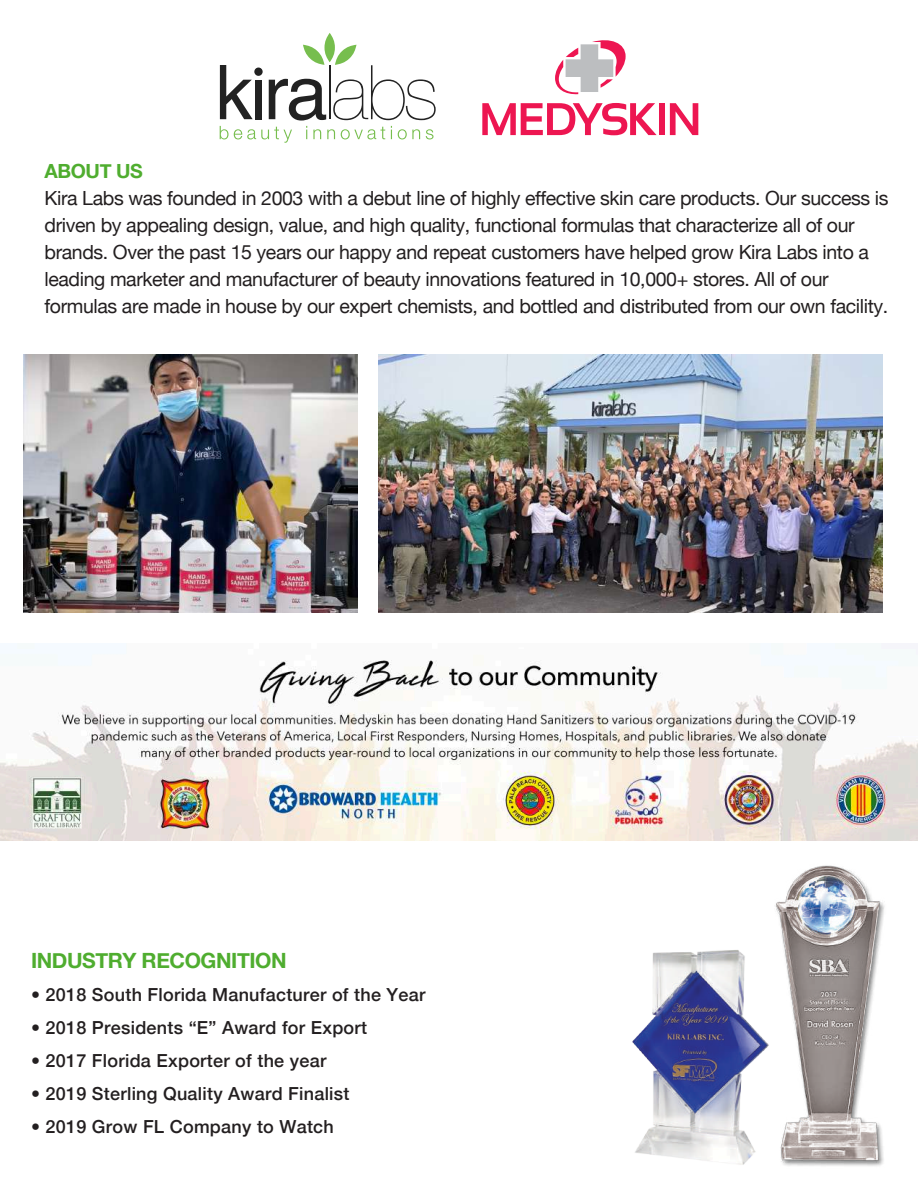
<style>
.page{position:relative;width:918px;height:1188px;background:#fff}
.page>*{position:absolute;margin:0;border:0;box-sizing:border-box;transform-origin:0 0}
.t1{font:700 21px "Helvetica Neue";letter-spacing:-.02em;color:#4fad2f}
.t2{font:19.5px/27px "Helvetica Neue";letter-spacing:-.02em;color:#231f20}
.t3{font:700 19.5px "Helvetica Neue";letter-spacing:-.02em;color:#4fad2f}
.t4{font:500 18px "Helvetica Neue";letter-spacing:.015em;color:#231f20}
</style>
<div class="page">
<img style="left:0;top:660px;width:918px;height:180px">
<img style="left:632px;top:950px;width:137px;height:215px">
<img style="left:775px;top:865px;width:110px;height:301px">
<svg style="left:325px;top:33px;width:10px;height:29px"></svg>
<svg style="left:220px;top:45px;width:216px;height:98px"></svg>
<img style="left:378px;top:354px;width:505px;height:258px">
<img style="left:24px;top:355px;width:333px;height:257px">
<svg style="left:482px;top:103px;width:175px;height:32px"></svg>
<div style="left:659px;top:103px;width:6px;height:32px;background:#ed1651"></div>
<svg style="left:670px;top:103px;width:28px;height:32px"></svg>
<svg style="left:555px;top:40px;width:71px;height:55px"></svg>
<p class="t3" style="left:45px;top:156px;width:100px">ABOUT US</p>
<p class="t2" style="left:45px;top:186px;width:846px">Kira Labs was founded in 2003 with a debut line of highly effective skin care products. Our success is driven by appealing design, value, and high quality, functional formulas that characterize all of our brands. Over the past 15 years our happy and repeat customers have helped grow Kira Labs into a leading marketer and manufacturer of beauty innovations featured in 10,000+ stores. All of our formulas are made in house by our expert chemists, and bottled and distributed from our own facility.</p>
<p class="t1" style="left:31px;top:944px;width:257px">INDUSTRY RECOGNITION</p>
<p class="t4" style="left:31px;top:980px;width:396px">• 2018 South Florida Manufacturer of the Year</p>
<p class="t4" style="left:31px;top:1013px;width:338px">• 2018 Presidents “E” Award for Export</p>
<p class="t4" style="left:31px;top:1046px;width:297px">• 2017 Florida Exporter of the year</p>
<p class="t4" style="left:31px;top:1079px;width:320px">• 2019 Sterling Quality Award Finalist</p>
<p class="t4" style="left:31px;top:1112px;width:304px">• 2019 Grow FL Company to Watch</p>
</div>
